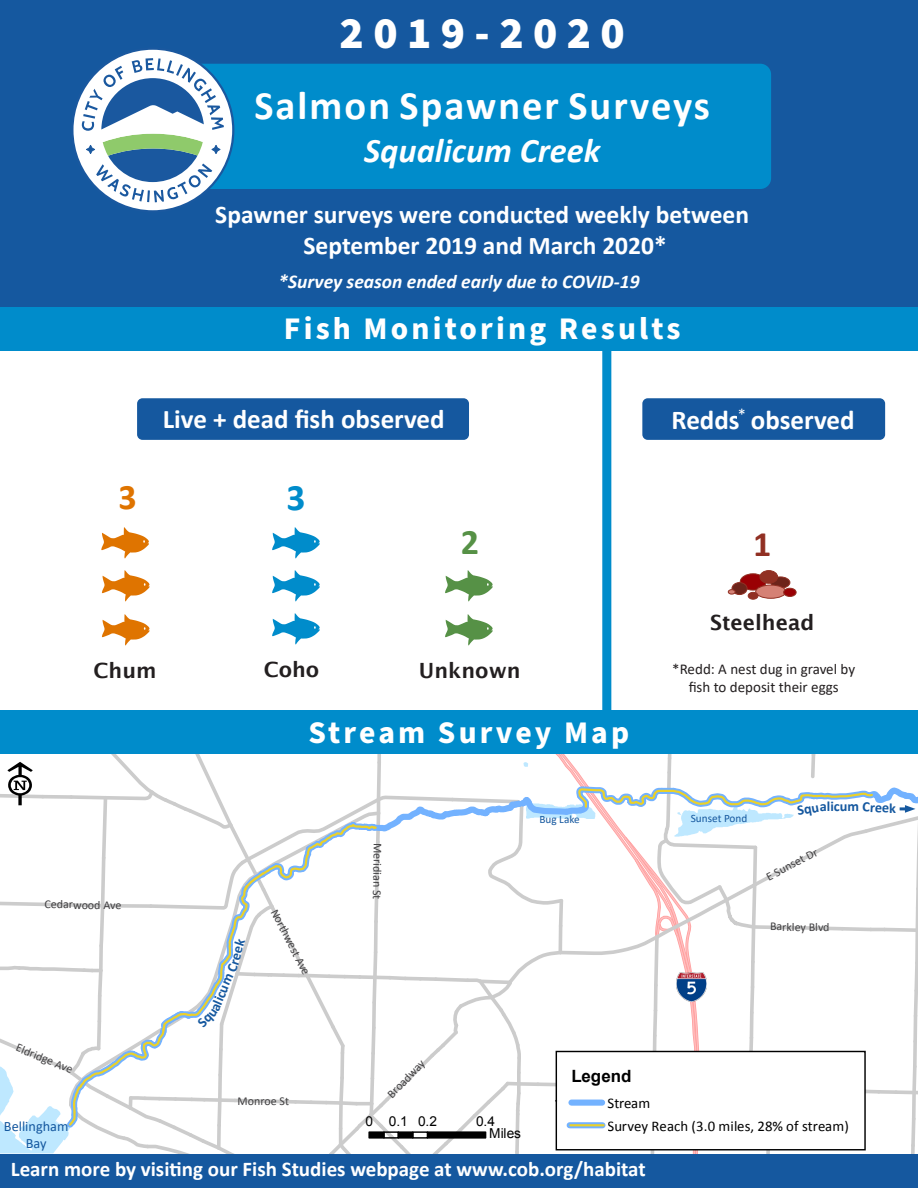
<style>
.page{position:relative;width:918px;height:1188px;background:#fff}
.page>*{position:absolute;margin:0;border:0;box-sizing:border-box;transform-origin:0 0}
.t1{font:57.3px "ESRI North";color:#000}
.t2{font:900 45px "Source Sans Pro";letter-spacing:.21em;color:#fff}
.t3{font:700 40.5px "Calibri";letter-spacing:.05em;color:#fff}
.t4{font:700 37.5px "Calibri";color:#008ccb}
.t5{font:700 36px "Calibri";color:#df7400}
.t6{font:700 36px "Calibri";color:#569146}
.t7{font:700 36px "Calibri";color:#913023}
.t8{font:italic 700 34.5px "Calibri";color:#fff}
.t9{font:700 31.5px "Source Sans Pro";letter-spacing:.1em;color:#fff}
.t10{font:700 27.3px "Calibri";color:#fff}
.Map_Labels{font:700 27px "Calibri";color:#fff}
.No_Hyphen__White__Ca{font:700 25.5px "Calibri";color:#fff}
.t11{font:700 21px "Calibri";color:#fff}
.t12{font:600 21px "Lucida Sans";color:#231f20}
.No_Hyphen__White__Ca-2{font:italic 700 19.5px "Calibri";color:#fff}
.t13{font:700 16.95px "Arial";letter-spacing:-.005em;color:#000}
.Map_Labels-2{font:16.5px "Calibri";color:#fff}
.Map_Labels-3{font:15px/18px "Calibri";color:#231f20;text-align:center}
.t14{font:14.7px/23.1px "Calibri";letter-spacing:.005em;color:#000}
.t15{font:14.25px "Calibri";color:#15589f}
.t16{font:700 14.25px "Calibri";color:#15589f}
.t17{font:13.65px/12.3px "Arial";color:#000}
.t18{font:12px "Calibri";letter-spacing:-.01em;color:#414042}
.t19{font:11.25px "Calibri";color:#15589f}
</style>
<div class="page">
<div style="left:602px;top:321px;width:9px;height:402px;background:#008ccb;border:2px solid #008ccb"></div>
<div style="left:0;top:0;width:918px;height:321px;background:#15589f"></div>
<div style="left:0;top:307px;width:918px;height:44px;background:#008ccb"></div>
<div style="left:0;top:1153px;width:918px;height:35px;background:#15589f"></div>
<div style="left:125px;top:64px;width:646px;height:125px;background:#008ccb;border-radius:11px"></div>
<svg style="left:72px;top:49px;width:161px;height:162px;background:#dae4ef"></svg>
<svg style="left:82px;top:58px;width:142px;height:144px;background:#99b8ce"></svg>
<div style="left:0;top:710px;width:918px;height:44px;background:#008ccb"></div>
<div style="left:137px;top:398px;width:332px;height:42px;background:#15589f;border-radius:5px"></div>
<div style="left:642px;top:398px;width:243px;height:42px;background:#15589f;border-radius:5px"></div>
<svg style="left:272px;top:613px;width:48px;height:31px"></svg>
<svg style="left:272px;top:570px;width:48px;height:31px"></svg>
<svg style="left:272px;top:527px;width:48px;height:31px"></svg>
<svg style="left:102px;top:614px;width:48px;height:31px"></svg>
<svg style="left:102px;top:570px;width:48px;height:31px"></svg>
<svg style="left:101px;top:527px;width:48px;height:31px"></svg>
<svg style="left:445px;top:614px;width:48px;height:31px"></svg>
<svg style="left:445px;top:570px;width:48px;height:31px"></svg>
<div style="left:771px;top:577px;width:19px;height:11px;background:#6d241a;border-radius:50%"></div>
<div style="left:770px;top:576px;width:20px;height:13px;border:1px solid #913023;border-radius:50%"></div>
<div style="left:740px;top:574px;width:26px;height:16px;background:#9a0004;border-radius:50%"></div>
<div style="left:740px;top:573px;width:26px;height:18px;border:1px solid #913023;border-radius:50%"></div>
<div style="left:732px;top:583px;width:15px;height:12px;background:#6d241a;border-radius:50%"></div>
<div style="left:732px;top:582px;width:16px;height:13px;border:1px solid #913023;border-radius:50%"></div>
<div style="left:756px;top:585px;width:30px;height:13px;background:#d58175;border-radius:50%"></div>
<div style="left:755px;top:585px;width:31px;height:14px;border:1px solid #913023;border-radius:50%"></div>
<div style="left:760px;top:571px;width:18px;height:12px;background:#913023;border-radius:50%"></div>
<div style="left:759px;top:570px;width:19px;height:14px;border:1px solid #913023;border-radius:50%"></div>
<div style="left:784px;top:588px;width:12px;height:8px;background:#9a0004;border-radius:50%"></div>
<div style="left:783px;top:588px;width:14px;height:9px;border:1px solid #913023;border-radius:50%"></div>
<div style="left:728px;top:589px;width:8px;height:6px;border:1px solid #913023;border-radius:50%"></div>
<div style="left:748px;top:592px;width:10px;height:7px;background:#913023;border-radius:50%"></div>
<div style="left:748px;top:592px;width:10px;height:8px;border:1px solid #913023;border-radius:50%"></div>
<svg style="left:0;top:754px;width:918px;height:399px"></svg>
<p class="t2" style="left:340px;top:1px;width:287px">2019-2020</p>
<p class="t3" style="left:254px;top:76px;width:457px">Salmon Spawner Surveys</p>
<p class="t8" style="left:364px;top:127px;width:238px">Squalicum Creek</p>
<p class="No_Hyphen__White__Ca" style="left:215px;top:196px;width:535px">Spawner surveys were conducted weekly between</p>
<p class="No_Hyphen__White__Ca" style="left:304px;top:227px;width:365px">September 2019 and March 2020*</p>
<p class="No_Hyphen__White__Ca-2" style="left:278px;top:267px;width:363px">*Survey season ended early due to COVID-19</p>
<p class="t9" style="left:284px;top:307px;width:398px">Fish Monitoring Results</p>
<p class="t5" style="left:118px;top:472px;width:20px">3</p>
<p class="Map_Labels" style="left:163px;top:400px;width:283px">Live + dead fish observed</p>
<p class="t4" style="left:286px;top:471px;width:21px">3</p>
<p class="t6" style="left:461px;top:517px;width:20px">2</p>
<p class="Map_Labels-2" style="left:738px;top:403px;width:10px">*</p>
<p class="t10" style="left:672px;top:401px;width:185px">Redds observed</p>
<p class="t7" style="left:753px;top:519px;width:20px">1</p>
<p class="t1" style="left:7px;top:752px;width:27px">E</p>
<p class="t12" style="left:94px;top:659px;width:64px">Chum</p>
<p class="t12" style="left:264px;top:658px;width:57px">Coho</p>
<p class="t12" style="left:419px;top:659px;width:103px">Unknown</p>
<p class="t9" style="left:308px;top:711px;width:322px">Stream Survey Map</p>
<p class="t12" style="left:710px;top:610px;width:106px">Steelhead</p>
<p class="Map_Labels-3" style="left:672px;top:660px;width:184px">*Redd: A nest dug in gravel by fish to deposit their eggs</p>
<p class="t18" style="left:45px;top:896px;width:78px">Cedarwood Ave</p>
<p class="t18" style="left:282px;top:906px;width:74px;rotate:63deg">Northwest Ave</p>
<p class="t19" style="left:539px;top:811px;width:42px">Bug Lake</p>
<p class="t19" style="left:691px;top:810px;width:58px">Sunset Pond</p>
<p class="t16" style="left:820px;top:797px;width:41px">alicum</p>
<p class="t16" style="left:863px;top:797px;width:28px;rotate:3deg">Cree</p>
<p class="t16" style="left:889px;top:798px;width:8px">k</p>
<p class="t18" style="left:386px;top:843px;width:58px;rotate:91deg">Mer di ai n St</p>
<p class="t18" style="left:763px;top:869px;width:58px;rotate:-27deg">E Sunset Dr</p>
<p class="t18" style="left:770px;top:918px;width:61px">Barkley Blvd</p>
<p class="t18" style="left:20px;top:1039px;width:62px;rotate:22deg">Eldridge Ave</p>
<p class="t15" style="left:4px;top:1116px;width:66px">Bellingham</p>
<p class="t15" style="left:26px;top:1133px;width:22px">Bay</p>
<p class="t18" style="left:238px;top:1093px;width:53px">Monroe St</p>
<p class="t18" style="left:383px;top:1090px;width:50px;rotate:-46deg">Broadway</p>
<p class="t17" style="left:365px;top:1115px;width:73px">0 0.1 0.2</p>
<p class="t17" style="left:489px;top:1115px;width:33px;text-indent:-13px">0.4<br>Miles</p>
<p class="t13" style="left:571px;top:1064px;width:62px">Legend</p>
<p class="t14" style="left:608px;top:1092px;width:243px">Stream<br>Survey Reach (3.0 miles, 28% of stream)</p>
<p class="t11" style="left:11px;top:1155px;width:636px">Learn more by visiting our Fish Studies webpage at www.cob.org/habitat</p>
</div>
